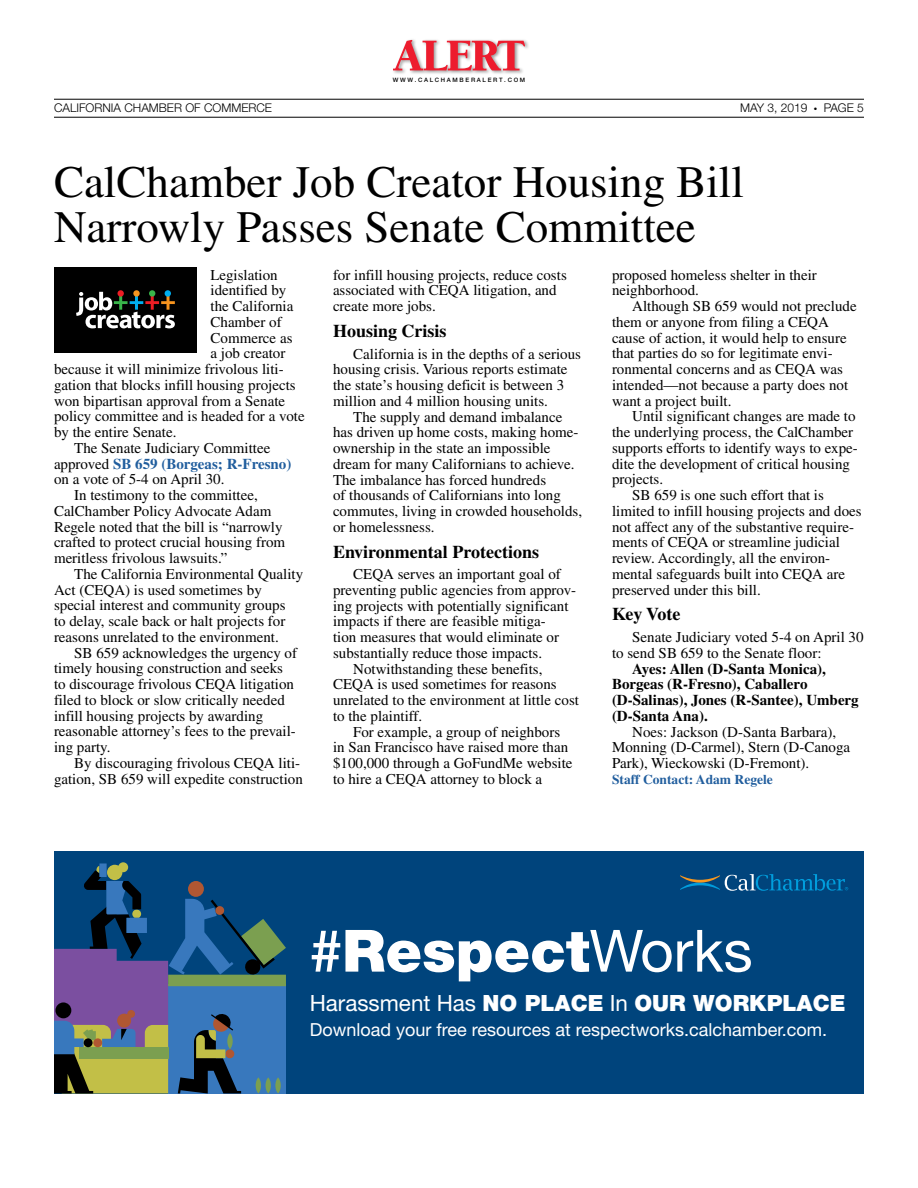
<style>
.page{position:relative;width:918px;height:1188px;background:#fff}
.page>*{position:absolute;margin:0;border:0;box-sizing:border-box;transform-origin:0 0}
.t1{font:900 58.35px "Helvetica Neue LT Std";color:#fff}
._30_30_head{font:45px/45px "Times";color:#000}
.t2{font:900 22.35px "Helvetica Neue LT Std";color:#fff}
.t3{font:18px "Helvetica Neue LT Std";color:#fff}
.subhead{font:700 18px "Times";color:#000}
.Body{font:15px/15.8px "Times";color:#000}
.Body-First{font:15px "Times";color:#000}
.Body-2{font:700 15px/15.8px "Times";color:#000}
.Staff_Contact{font:700 13.5px "Times";color:#215e9e}
.t4{font:300 12px "Helvetica Neue LT Std";color:#000}
.t5{font:500 6px "Helvetica Neue LT Std";letter-spacing:.28em;color:#000}
.s1{font-weight:700;color:#215e9e}
.s2{font-weight:500}
.s3{font-weight:400}
</style>
<div class="page">
<hr style="left:54px;top:99px;width:810px;height:1px;background:#000">
<hr style="left:54px;top:117px;width:810px;height:1px;background:#000">
<div style="left:392px;top:38px;width:137px;height:37px;background:#000;opacity:.4"></div>
<svg style="left:393px;top:40px;width:133px;height:30px"></svg>
<div style="left:54px;top:268px;width:143px;height:85px;background:#000"></div>
<svg style="left:76px;top:292px;width:99px;height:36px"></svg>
<div style="left:118px;top:290px;width:6px;height:7px;background:#ed1d24;border-radius:50%"></div>
<svg style="left:133px;top:290px;width:7px;height:7px"></svg>
<div style="left:149px;top:290px;width:6px;height:7px;background:#39b54a;border-radius:50%"></div>
<div style="left:165px;top:290px;width:6px;height:7px;background:#00aeef;border-radius:50%"></div>
<div style="left:54px;top:851px;width:810px;height:243px;background:#00447c"></div>
<svg style="left:54px;top:862px;width:232px;height:232px"></svg>
<svg style="left:680px;top:874px;width:168px;height:17px"></svg>
<p class="t5" style="left:393px;top:77px;width:134px">WWW.CALCHAMBERALERT.COM</p>
<p class="t4" style="left:54px;top:101px;width:220px">CALIFORNIA CHAMBER OF COMMERCE</p>
<p class="t4" style="left:740px;top:101px;width:69px">MAY 3, 2019</p>
<p class="t4" style="left:814px;top:101px;width:51px">● PAGE 5</p>
<p class="_30_30_head" style="left:54px;top:159px;width:691px">CalChamber Job Creator Housing Bill<br>Narrowly Passes Senate Committee</p>
<p class="Body-First" style="left:210px;top:266px;width:69px">Legislation</p>
<p class="Body-First" style="left:210px;top:282px;width:77px">identified by</p>
<p class="Body-First" style="left:210px;top:298px;width:84px">the California</p>
<p class="Body-First" style="left:210px;top:313px;width:73px">Chamber of</p>
<p class="Body-First" style="left:210px;top:329px;width:84px">Commerce as</p>
<p class="Body-First" style="left:210px;top:345px;width:76px">a job creator</p>
<p class="Body-First" style="left:54px;top:361px;width:231px">because it will minimize frivolous liti-</p>
<p class="Body-First" style="left:54px;top:376px;width:243px">gation that blocks infill housing projects</p>
<p class="Body-First" style="left:54px;top:392px;width:233px">won bipartisan approval from a Senate</p>
<p class="Body-First" style="left:54px;top:408px;width:252px">policy committee and is headed for a vote</p>
<p class="Body-First" style="left:54px;top:424px;width:124px">by the entire Senate.</p>
<p class="Body" style="left:54px;top:440px;width:239px;text-indent:20px">The Senate Judiciary Committee approved <span class="s1">SB 659 (Borgeas; R-Fresno) </span>on a vote of 5-4 on April 30.</p>
<p class="Body" style="left:54px;top:487px;width:233px;text-indent:20px">In testimony to the committee, CalChamber Policy Advocate Adam Regele noted that the bill is “narrowly crafted to protect crucial housing from meritless frivolous lawsuits.”</p>
<p class="Body" style="left:54px;top:566px;width:251px;text-indent:20px">The California Environmental Quality Act (CEQA) is used sometimes by special interest and community groups<br>to delay, scale back or halt projects for reasons unrelated to the environment.</p>
<p class="Body" style="left:54px;top:645px;width:245px;text-indent:20px">SB 659 acknowledges the urgency of timely housing construction and seeks to discourage frivolous CEQA litigation filed to block or slow critically needed infill housing projects by awarding reasonable attorney’s fees to the prevail&shy;ing party.</p>
<p class="Body" style="left:54px;top:755px;width:250px;text-align:right">By discouraging frivolous CEQA liti&shy;gation, SB 659 will expedite construction</p>
<p class="Body" style="left:333px;top:267px;width:235px">for infill housing projects, reduce costs associated with CEQA litigation, and create more jobs.</p>
<p class="subhead" style="left:333px;top:320px;width:115px">Housing Crisis</p>
<p class="Body" style="left:333px;top:346px;width:250px;text-indent:20px">California is in the depths of a serious housing crisis. Various reports estimate the state’s housing deficit is between 3 million and 4 million housing units.</p>
<p class="Body" style="left:333px;top:409px;width:251px;text-indent:20px">The supply and demand imbalance has driven up home costs, making home&shy;ownership in the state an impossible dream for many Californians to achieve.<br>The imbalance has forced hundreds<br>of thousands of Californians into long commutes, living in crowded households, or homelessness.</p>
<p class="subhead" style="left:333px;top:541px;width:208px">Environmental Protections</p>
<p class="Body" style="left:333px;top:566px;width:245px;text-indent:20px">CEQA serves an important goal of preventing public agencies from approv&shy;ing projects with potentially significant impacts if there are feasible mitiga-<br>tion measures that would eliminate or substantially reduce those impacts.</p>
<p class="Body" style="left:333px;top:661px;width:248px;text-indent:20px">Notwithstanding these benefits,<br>CEQA is used sometimes for reasons unrelated to the environment at little cost to the plaintiff.</p>
<p class="Body" style="left:333px;top:724px;width:241px;text-indent:20px">For example, a group of neighbors in San Francisco have raised more than $100,000 through a GoFundMe website to hire a CEQA attorney to block a</p>
<p class="Body" style="left:612px;top:267px;width:206px">proposed homeless shelter in their neighborhood.</p>
<p class="Body" style="left:612px;top:298px;width:246px;text-indent:20px">Although SB 659 would not preclude them or anyone from filing a CEQA cause of action, it would help to ensure that parties do so for legitimate envi&shy;ronmental concerns and as CEQA was intended—not because a party does not want a project built.</p>
<p class="Body" style="left:612px;top:408px;width:247px;text-indent:20px">Until significant changes are made to the underlying process, the CalChamber supports efforts to identify ways to expe&shy;dite the development of critical housing projects.</p>
<p class="Body" style="left:612px;top:487px;width:251px;text-indent:20px">SB 659 is one such effort that is limited to infill housing projects and does not affect any of the substantive require&shy;ments of CEQA or streamline judicial review. Accordingly, all the environ&shy;mental safeguards built into CEQA are preserved under this bill.</p>
<p class="subhead" style="left:612px;top:604px;width:70px">Key Vote</p>
<p class="Body" style="left:612px;top:629px;width:253px;text-indent:20px">Senate Judiciary voted 5-4 on April 30 to send SB 659 to the Senate floor:</p>
<p class="Body-2" style="left:612px;top:660px;width:248px;text-indent:20px">Ayes: Allen (D-Santa Monica),<br>Borgeas (R-Fresno), Caballero (D-Salinas), Jones (R-Santee), Umberg (D-Santa Ana).</p>
<p class="Body" style="left:612px;top:724px;width:240px;text-indent:20px">Noes: Jackson (D-Santa Barbara),<br>Monning (D-Carmel), Stern (D-Canoga<br>Park), Wieckowski (D-Fremont).</p>
<p class="Staff_Contact" style="left:612px;top:771px;width:162px">Staff Contact: Adam Regele</p>
<p class="t1" style="left:310px;top:916px;width:444px"><span class="s2">#</span>Respect<span class="s3">Works</span></p>
<p class="t2" style="left:310px;top:990px;width:537px"><span class="s3">Harassment Has</span> NO PLACE <span class="s3">In</span> OUR WORKPLACE</p>
<p class="t3" style="left:310px;top:1019px;width:519px">Download your free resources at respectworks.calchamber.com.</p>
</div>
